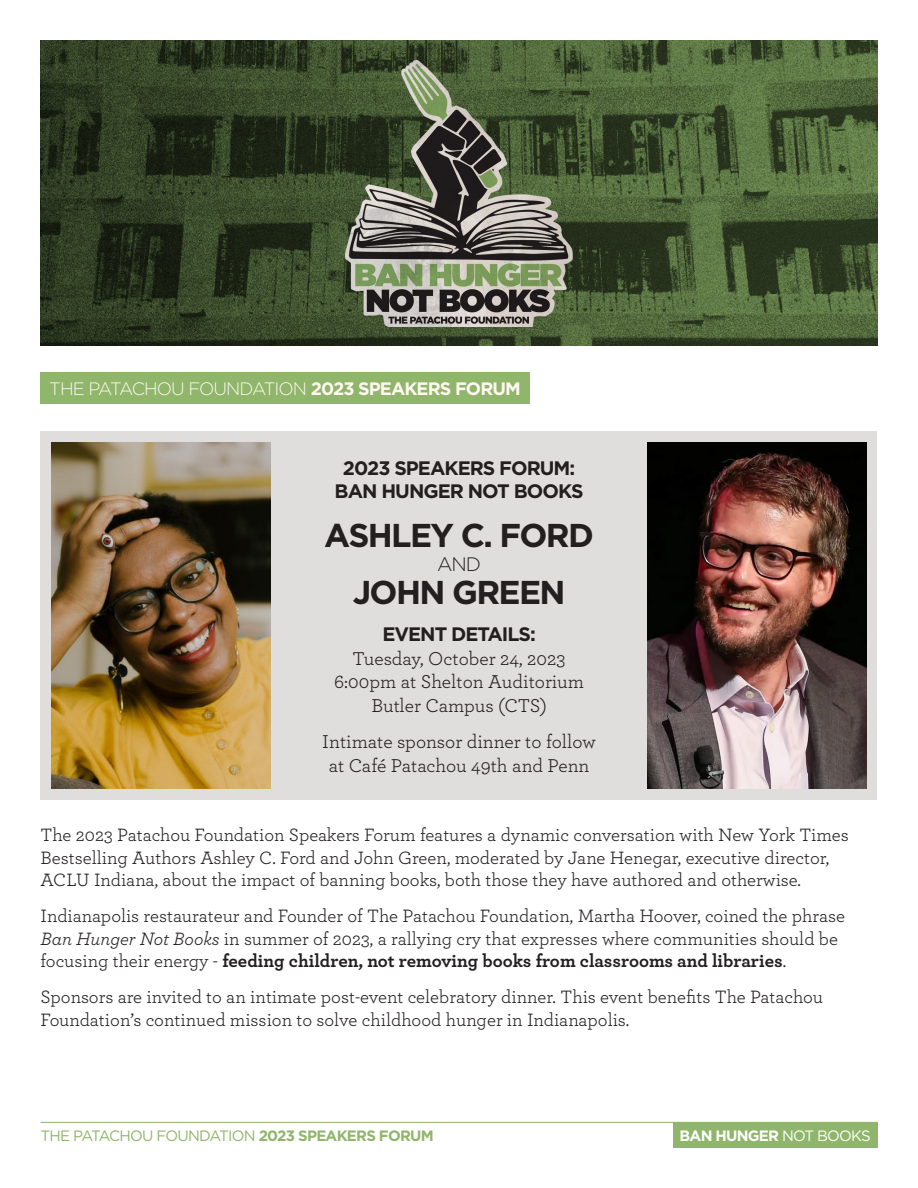
<style>
.page{position:relative;width:918px;height:1188px;background:#fff}
.page>*{position:absolute;margin:0;border:0;box-sizing:border-box;transform-origin:0 0}
.t1{font:700 33px "Gotham";letter-spacing:-.05em;color:#231f20}
.t2{font:19.5px/23.4px "Archer";color:#231f20;text-align:center}
.t3{font:700 19.5px/23.4px "Gotham";letter-spacing:-.05em;color:#231f20;text-align:center}
.t4{font:300 19.5px "Gotham";color:#231f20}
.t5{font:18.75px/22.5px "Archer";color:#231f20}
.t6{font:300 18px "Gotham";letter-spacing:-.05em;color:#fff7f2}
.t7{font:15px "Gotham";letter-spacing:-.05em;color:#8fb66a}
.t8{font:700 15px "Gotham";letter-spacing:-.05em;color:#fff}
.s1{font-weight:700}
.s2{font-family:"Gotham";font-weight:700}
.s3{font-style:italic}
.s4{font-weight:400}
</style>
<div class="page">
<div style="left:40px;top:431px;width:838px;height:369px;background:#e0dedc"></div>
<img style="left:51px;top:443px;width:220px;height:345px">
<img style="left:648px;top:443px;width:219px;height:345px">
<img style="left:40px;top:40px;width:838px;height:305px">
<div style="left:40px;top:372px;width:490px;height:32px;background:#8fb66a"></div>
<img style="left:346px;top:59px;width:226px;height:267px">
<div style="left:673px;top:1122px;width:205px;height:26px;background:#8fb66a"></div>
<hr style="left:40px;top:1122px;width:838px;height:1px;background:#8fb66a">
<p class="t6" style="left:49px;top:377px;width:473px">THE PATACHOU FOUNDATION <span class="s1">2023 SPEAKERS FORUM</span></p>
<p class="t3" style="left:335px;top:456px;width:251px">2023 SPEAKERS FORUM:<br>BAN HUNGER NOT BOOKS</p>
<p class="t1" style="left:324px;top:514px;width:271px">ASHLEY C. FORD</p>
<p class="t4" style="left:437px;top:552px;width:46px">AND</p>
<p class="t1" style="left:353px;top:571px;width:214px">JOHN GREEN</p>
<p class="t2" style="left:334px;top:622px;width:251px"><span class="s2">EVENT DETAILS:<br></span>Tuesday, October 24, 2023<br>6:00pm at Shelton Auditorium<br>Butler Campus (CTS)</p>
<p class="t2" style="left:322px;top:729px;width:275px">Intimate sponsor dinner to follow at Café Patachou 49th and Penn</p>
<p class="t5" style="left:40px;top:823px;width:810px">The 2023 Patachou Foundation Speakers Forum features a dynamic conversation with New York Times<br>Bestselling Authors Ashley C. Ford and John Green, moderated by Jane Henegar, executive director,<br>ACLU Indiana, about the impact of banning books, both those they have authored and otherwise.</p>
<p class="t5" style="left:40px;top:904px;width:806px">Indianapolis restaurateur and Founder of The Patachou Foundation, Martha Hoover, coined the phrase<br><span class="s3">Ban Hunger Not Books</span> in summer of 2023, a rallying cry that expresses where communities should be focusing their energy - <span class="s1">feeding children, not removing books from classrooms and libraries</span>.</p>
<p class="t5" style="left:40px;top:985px;width:784px">Sponsors are invited to an intimate post-event celebratory dinner. This event benefits The Patachou<br>Foundation’s continued mission to solve childhood hunger in Indianapolis.</p>
<p class="t7" style="left:40px;top:1126px;width:395px">THE PATACHOU FOUNDATION <span class="s1">2023 SPEAKERS FORUM</span></p>
<p class="t8" style="left:680px;top:1125px;width:193px">BAN HUNGER <span class="s4">NOT BOOKS</span></p>
</div>
